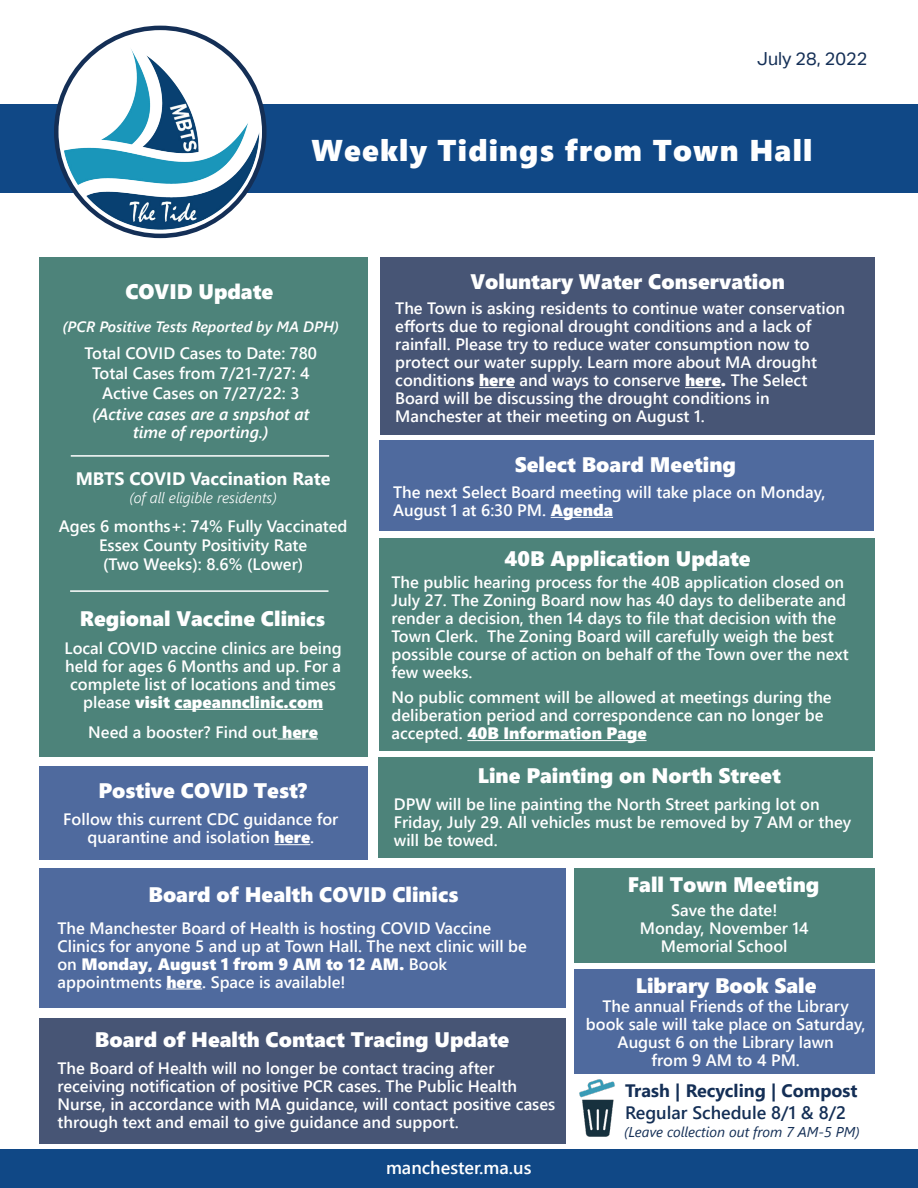
<style>
.page{position:relative;width:918px;height:1188px;background:#fff}
.page>*{position:absolute;margin:0;border:0;box-sizing:border-box;transform-origin:0 0}
.t1{font:30px "Segoe UI Black";letter-spacing:.04em;color:#fff}
.t2{font:21px "Segoe UI Black";color:#fff}
.t3{font:700 18px "Segoe UI";color:#fff}
.t4{font:700 18px "Segoe UI";color:#142f56}
.t5{font:600 18px "Segoe UI";color:#142f56}
.t6{font:600 18px "Segoe UI";color:#fff}
.t7{font:18px "Aktiv Grotesk";color:#142f56}
.t8{font:600 16.5px/18px "Segoe UI";color:#fff}
.t9{font:16.5px "Segoe UI Black";color:#fff}
.t10{font:italic 600 16.5px "Segoe UI";color:#fff}
.t11{font:italic 600 15px "Segoe UI";color:#fff}
.t12{font:italic 300 15px "Segoe UI";color:#fff}
.t13{font:italic 14.25px "Segoe UI";color:#142f56}
.s1{font-size:19.5px}
.s2{font-family:"Segoe UI";font-weight:600}
.s3{font-family:"Segoe UI Black";font-weight:400}
</style>
<div class="page">
<div style="left:1px;top:104px;width:917px;height:89px;background:#104886"></div>
<div style="left:39px;top:257px;width:328px;height:500px;background:#4d837a"></div>
<hr style="left:71px;top:455px;width:258px;height:2px;background:#fff">
<hr style="left:175px;top:709px;width:148px;height:1px;background:#fff">
<hr style="left:70px;top:590px;width:259px;height:2px;background:#fff">
<img style="left:552px;top:1063px;width:90px;height:87px">
<div style="left:1px;top:1150px;width:917px;height:38px;background:#104886"></div>
<img style="left:54px;top:32px;width:213px;height:207px">
<div style="left:39px;top:1018px;width:526px;height:126px;background:#475575"></div>
<div style="left:574px;top:868px;width:301px;height:94px;background:#4d837a"></div>
<div style="left:39px;top:766px;width:329px;height:93px;background:#4f6a9e"></div>
<hr style="left:274px;top:844px;width:36px;height:1px;background:#fff">
<div style="left:379px;top:538px;width:496px;height:212px;background:#4d837a"></div>
<div style="left:574px;top:969px;width:301px;height:105px;background:#4f6a9e"></div>
<div style="left:39px;top:868px;width:526px;height:140px;background:#4f6a9e"></div>
<hr style="left:166px;top:988px;width:36px;height:1px;background:#fff">
<div style="left:380px;top:257px;width:495px;height:177px;background:#475575"></div>
<div style="left:379px;top:440px;width:495px;height:91px;background:#4f6a9e"></div>
<div style="left:378px;top:757px;width:495px;height:101px;background:#4d837a"></div>
<hr style="left:278px;top:738px;width:40px;height:1px;background:#fff">
<hr style="left:467px;top:740px;width:180px;height:1px;background:#fff">
<hr style="left:551px;top:517px;width:62px;height:1px;background:#fff">
<hr style="left:479px;top:387px;width:36px;height:1px;background:#fff">
<hr style="left:685px;top:387px;width:36px;height:1px;background:#fff">
<p class="t7" style="left:757px;top:49px;width:112px">July 28, 2022</p>
<p class="t1" style="left:311px;top:129px;width:502px">Weekly Tidings from Town Hall</p>
<p class="t2" style="left:125px;top:276px;width:149px">COVID Update</p>
<p class="t11" style="left:62px;top:313px;width:278px">(PCR Positive Tests Reported by MA DPH)</p>
<p class="t8" style="left:85px;top:343px;width:234px">Total COVID Cases to Date: 780</p>
<p class="t8" style="left:92px;top:363px;width:219px">Total Cases from 7/21-7/27: 4</p>
<p class="t8" style="left:102px;top:383px;width:199px">Active Cases on 7/27/22: 3</p>
<p class="t10" style="left:92px;top:399px;width:219px">(Active cases are a snpshot at</p>
<p class="t10" style="left:133px;top:417px;width:137px">time of reporting.)</p>
<p class="t3" style="left:76px;top:462px;width:256px">MBTS COVID Vaccination Rate</p>
<p class="t12" style="left:129px;top:484px;width:149px">(of all eligible residents)</p>
<p class="t8" style="left:59px;top:516px;width:290px">Ages 6 months+: 74% Fully Vaccinated</p>
<p class="t8" style="left:99px;top:535px;width:210px">Essex County Positivity Rate</p>
<p class="t8" style="left:103px;top:554px;width:202px">(Two Weeks): 8.6% (Lower)</p>
<p class="t2" style="left:80px;top:603px;width:247px">Regional Vaccine Clin<span class="s1">ics</span></p>
<p class="t8" style="left:65px;top:638px;width:279px">Local COVID vaccine clinics are being</p>
<p class="t8" style="left:65px;top:656px;width:278px">held for ages 6 Months and up. For a</p>
<p class="t8" style="left:70px;top:674px;width:267px">complete list of locations and times</p>
<p class="t9" style="left:83px;top:690px;width:242px"><span class="s2">please</span> visit capeannclinic.com</p>
<p class="t8" style="left:88px;top:721px;width:231px">Need a booster? Find out <span class="s3">here</span></p>
<p class="t2" style="left:98px;top:775px;width:210px">Postive COVID Test?</p>
<p class="t8" style="left:63px;top:809px;width:277px">Follow this current CDC guidance for</p>
<p class="t8" style="left:87px;top:827px;width:228px">quarantine and isolation <span class="s3">here</span>.</p>
<p class="t2" style="left:470px;top:266px;width:316px">Voluntary Water Conservation</p>
<p class="t8" style="left:395px;top:298px;width:451px">The Town is asking residents to continue water conservation efforts due to regional drought conditions and a lack of</p>
<p class="t8" style="left:395px;top:334px;width:416px">rainfall. Please try to reduce water consumption now to</p>
<p class="t8" style="left:395px;top:352px;width:423px">protect our water supply. Learn more about MA drought</p>
<p class="t8" style="left:395px;top:370px;width:414px">condition<span class="s3">s here</span> and ways to conserve <span class="s3">here.</span> The Select</p>
<p class="t8" style="left:395px;top:388px;width:376px">Board will be discussing the drought conditions in</p>
<p class="t8" style="left:395px;top:406px;width:311px">Manchester at their meeting on August 1.</p>
<p class="t2" style="left:515px;top:449px;width:223px">Select Board Meeting</p>
<p class="t8" style="left:393px;top:482px;width:434px">The next Select Board meeting will take place on Monday,<br>August 1 at 6:30 PM. <span class="s3">Agenda</span></p>
<p class="t2" style="left:505px;top:543px;width:248px">40B Application Update</p>
<p class="t8" style="left:391px;top:571px;width:459px">The public hearing process for the 40B application closed on July 27. The Zoning Board now has 40 days to deliberate and render a decision, then 14 days to file that decision with the Town Clerk. The Zoning Board will carefully weigh the best possible course of action on behalf of the Town over the next few weeks.</p>
<p class="t8" style="left:391px;top:687px;width:442px">No public comment will be allowed at meetings during the deliberation period and correspondence can no longer be</p>
<p class="t9" style="left:391px;top:721px;width:257px"><span class="s2">accepted.</span> 40B Information Page</p>
<p class="t2" style="left:478px;top:761px;width:305px">Line Painting on North Street</p>
<p class="t8" style="left:394px;top:794px;width:459px">DPW will be line painting the North Street parking lot on<br>Friday, July 29. All vehicles must be removed by 7 AM or they will be towed.</p>
<p class="t2" style="left:149px;top:880px;width:312px">Board of Health COVID Clinics</p>
<p class="t8" style="left:57px;top:917px;width:435px">The Manchester Board of Health is hosting COVID Vaccine</p>
<p class="t8" style="left:57px;top:935px;width:471px">Clinics for anyone 5 and up at Town Hall. The next clinic will be on <span class="s3">Monday, August 1 from 9 AM to 12 AM.</span> Book</p>
<p class="t8" style="left:57px;top:971px;width:290px">appointments <span class="s3">here</span>. Space is available!</p>
<p class="t2" style="left:95px;top:1024px;width:416px">Board of Health Contact Tracing Update</p>
<p class="t8" style="left:57px;top:1058px;width:439px">The Board of Health will no longer be contact tracing after</p>
<p class="t8" style="left:57px;top:1076px;width:499px">receiving notification of positive PCR cases. The Public Health<br>Nurse, in accordance with MA guidance, will contact positive cases through text and email to give guidance and support.</p>
<p class="t6" style="left:386px;top:1151px;width:147px">manchester.ma.us</p>
<p class="t2" style="left:628px;top:869px;width:193px">Fall Town Meeting</p>
<p class="t8" style="left:671px;top:899px;width:108px">Save the date!</p>
<p class="t8" style="left:640px;top:917px;width:170px">Monday, November 14</p>
<p class="t8" style="left:661px;top:935px;width:128px">Memorial School</p>
<p class="t2" style="left:636px;top:970px;width:182px">Library Book Sale</p>
<p class="t8" style="left:586px;top:996px;width:281px;text-align:center">The annual Friends of the Library book sale will take place on Saturday,<br>August 6 on the Library lawn</p>
<p class="t8" style="left:652px;top:1050px;width:150px">from 9 AM to 4 PM.</p>
<p class="t4" style="left:625px;top:1074px;width:234px">Trash | Recycling | Compost</p>
<p class="t5" style="left:625px;top:1096px;width:223px">Regular Schedule 8/1 &amp; 8/2</p>
<p class="t13" style="left:624px;top:1118px;width:237px">(Leave collection out from 7 AM-5 PM)</p>
</div>
